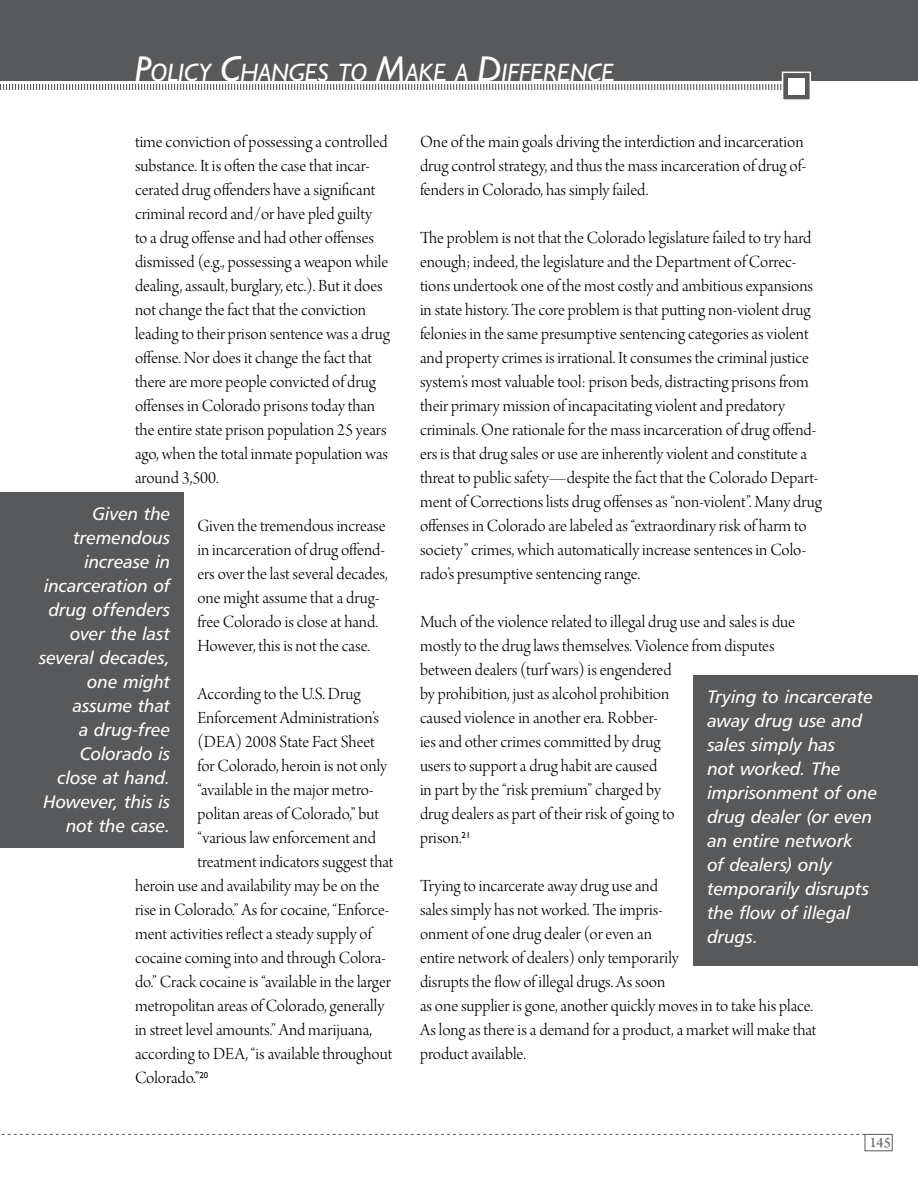
<style>
.page{position:relative;width:918px;height:1188px;background:#fff}
.page>*{position:absolute;margin:0;border:0;box-sizing:border-box;transform-origin:0 0}
.t1{font:italic 25.2px "Humanist 521 BT";letter-spacing:-.005em;color:#fff}
.t2{font:18px/24px "Arno Pro Light Display";color:#000}
.t3{font:18px/24px "Humanist 777 BT Italic B";letter-spacing:-.005em;color:#fff;text-align:right}
.t4{font:15px "Arno Pro";color:#58595b}
.s1{font-size:36px}
</style>
<div class="page">
<div style="left:0;top:0;width:918px;height:81px;background:#58595b"></div>
<svg style="left:0;top:84px;width:782px;height:6px"></svg>
<div style="left:782px;top:72px;width:29px;height:29px;background:#58595b;border:2px solid #fff"></div>
<div style="left:788px;top:78px;width:16px;height:16px;background:#fff"></div>
<svg style="left:1px;top:1134px;width:864px;height:1px"></svg>
<div style="left:865px;top:1134px;width:28px;height:17px;border:1px solid #58595b"></div>
<div style="left:0;top:492px;width:184px;height:356px;background:#58595b"></div>
<div style="left:694px;top:675px;width:224px;height:291px;background:#58595b"></div>
<h1 class="t1" style="left:135px;top:57px;width:481px"><span class="s1">P</span>OLICY <span class="s1">C</span>HANGES TO <span class="s1">M</span>AKE A <span class="s1">D</span>IFFERENCE</h1>
<p class="t2" style="left:135px;top:131px;width:256px">time conviction of possessing a controlled substance. It is often the case that incar&shy;cerated drug offenders have a significant criminal record and/or have pled guilty<br>to a drug offense and had other offenses dismissed (e.g., possessing a weapon while dealing, assault, burglary, etc.). But it does not change the fact that the conviction leading to their prison sentence was a drug offense. Nor does it change the fact that there are more people convicted of drug offenses in Colorado prisons today than the entire state prison population 25 years ago, when the total inmate population was around 3,500.</p>
<p class="t2" style="left:197px;top:515px;width:192px">Given the tremendous increase in incarceration of drug offend&shy;ers over the last several decades, one might assume that a drug&shy;free Colorado is close at hand.<br>However, this is not the case.</p>
<p class="t2" style="left:197px;top:683px;width:165px">According to the U.S. Drug</p>
<p class="t2" style="left:197px;top:707px;width:183px">Enforcement Administration’s</p>
<p class="t2" style="left:197px;top:731px;width:179px">(DEA) 2008 State Fact Sheet</p>
<p class="t2" style="left:197px;top:755px;width:191px">for Colorado, heroin is not only</p>
<p class="t2" style="left:197px;top:779px;width:178px">“available in the major metro-</p>
<p class="t2" style="left:197px;top:803px;width:183px">politan areas of Colorado,” but</p>
<p class="t2" style="left:197px;top:827px;width:180px">“various law enforcement and</p>
<p class="t2" style="left:197px;top:851px;width:198px">treatment indicators suggest that</p>
<p class="t2" style="left:135px;top:875px;width:246px">heroin use and availability may be on the</p>
<p class="t2" style="left:135px;top:899px;width:256px">rise in Colorado.” As for cocaine, “Enforce-</p>
<p class="t2" style="left:135px;top:923px;width:238px">ment activities reflect a steady supply of</p>
<p class="t2" style="left:135px;top:947px;width:253px">cocaine coming into and through Colora-</p>
<p class="t2" style="left:135px;top:971px;width:257px">do.” Crack cocaine is “available in the larger</p>
<p class="t2" style="left:135px;top:995px;width:251px">metropolitan areas of Colorado, generally</p>
<p class="t2" style="left:135px;top:1019px;width:239px">in street level amounts.” And marijuana,</p>
<p class="t2" style="left:135px;top:1043px;width:259px">according to DEA, “is available throughout</p>
<p class="t2" style="left:135px;top:1067px;width:75px">Colorado.”<sup>20</sup></p>
<p class="t3" style="left:39px;top:501px;width:133px">Given the tremendous increase in incarceration of drug offenders over the last several decades, one might assume that<br>a drug-free<br>Colorado is close at hand.<br>However, this is not the case.</p>
<p class="t2" style="left:420px;top:131px;width:388px">One of the main goals driving the interdiction and incarceration drug control strategy, and thus the mass incarceration of drug of&shy;fenders in Colorado, has simply failed.</p>
<p class="t2" style="left:420px;top:227px;width:403px">The problem is not that the Colorado legislature failed to try hard enough; indeed, the legislature and the Department of Correc&shy;tions undertook one of the most costly and ambitious expansions in state history. The core problem is that putting non-violent drug felonies in the same presumptive sentencing categories as violent and property crimes is irrational. It consumes the criminal justice system’s most valuable tool: prison beds, distracting prisons from their primary mission of incapacitating violent and predatory criminals. One rationale for the mass incarceration of drug offend&shy;ers is that drug sales or use are inherently violent and constitute a threat to public safety—despite the fact that the Colorado Depart&shy;ment of Corrections lists drug offenses as “non-violent”. Many drug offenses in Colorado are labeled as “extraordinary risk of harm to society” crimes, which automatically increase sentences in Colo&shy;rado’s presumptive sentencing range.</p>
<p class="t2" style="left:420px;top:611px;width:377px">Much of the violence related to illegal drug use and sales is due mostly to the drug laws themselves. Violence from disputes between dealers (turf wars) is engendered<br>by prohibition, just as alcohol prohibition<br>caused violence in another era. Robber-<br>ies and other crimes committed by drug<br>users to support a drug habit are caused<br>in part by the “risk premium” charged by<br>drug dealers as part of their risk of going to<br>prison.<sup>21</sup></p>
<p class="t2" style="left:420px;top:875px;width:398px">Trying to incarcerate away drug use and<br>sales simply has not worked. The impris-<br>onment of one drug dealer (or even an<br>entire network of dealers) only temporarily<br>disrupts the flow of illegal drugs. As soon<br>as one supplier is gone, another quickly moves in to take his place.<br>As long as there is a demand for a product, a market will make that product available.</p>
<p class="t3" style="left:707px;top:684px;width:171px;text-align:left">Trying to incarcerate away drug use and sales simply has<br>not worked. The imprisonment of one drug dealer (or even an entire network<br>of dealers) only temporarily disrupts the flow of illegal drugs.</p>
<p class="t4" style="left:869px;top:1134px;width:23px">145</p>
</div>
